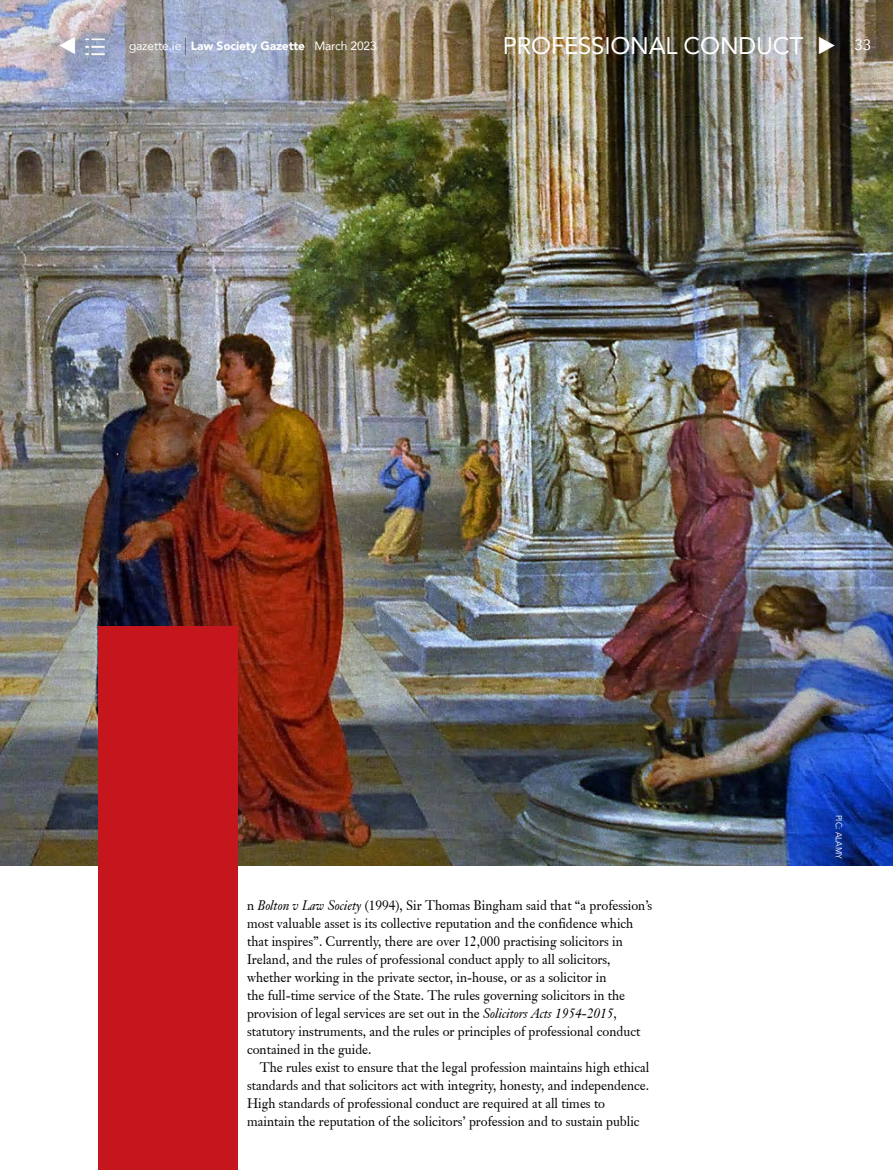
<style>
.page{position:relative;width:893px;height:1170px;background:#fff}
.page>*{position:absolute;margin:0;border:0;box-sizing:border-box;transform-origin:0 0}
.t1{font:24px "Avenir";letter-spacing:-.01em;color:#fff}
.t2{font:15px "Avenir";color:#fff}
.t3{font:13.5px/18px "Janson S Si";color:#000;scale:.95 1}
.t4{font:12px "Avenir";letter-spacing:-.01em;color:#fff}
.t5{font:9px "Avenir";color:#fff;scale:.9 1}
.s1{font-weight:900}
.s2{font-style:italic}
</style>
<div class="page">
<img style="left:0;top:0;width:893px;height:865px">
<svg style="left:185px;top:38px;width:1px;height:17px"></svg>
<svg style="left:310px;top:38px;width:1px;height:17px"></svg>
<img style="left:80px;top:31px;width:31px;height:31px">
<div style="left:99px;top:626px;width:139px;height:543px;background:#c4161c"></div>
<svg style="left:819px;top:37px;width:16px;height:18px"></svg>
<svg style="left:60px;top:37px;width:16px;height:18px"></svg>
<h1 class="t1" style="left:503px;top:27px;width:302px">PROFESSIONAL CONDUCT</h1>
<p class="t4" style="left:129px;top:36px;width:249px">gazette.ie <span class="s1">Law Society Gazette</span> March 2023</p>
<p class="t2" style="left:854px;top:33px;width:18px">33</p>
<p class="t3" style="left:247px;top:896px;width:428px">n <span class="s2">Bolton v Law Society</span> (1994), Sir Thomas Bingham said that “a profession’s most valuable asset is its collective reputation and the confidence which that inspires”. Currently, there are over 12,000 practising solicitors in Ireland, and the rules of professional conduct apply to all solicitors, whether working in the private sector, in-house, or as a solicitor in<br>the full-time service of the State. The rules governing solicitors in the provision of legal services are set out in the <span class="s2">Solicitors Acts 1954-2015</span>, statutory instruments, and the rules or principles of professional conduct contained in the guide.</p>
<p class="t3" style="left:247px;top:1058px;width:425px;text-indent:13px">The rules exist to ensure that the legal profession maintains high ethical standards and that solicitors act with integrity, honesty, and independence.<br>High standards of professional conduct are required at all times to maintain the reputation of the solicitors’ profession and to sustain public</p>
<p class="t5" style="left:844px;top:814px;width:51px;rotate:90deg">PIC: ALAMY</p>
</div>
